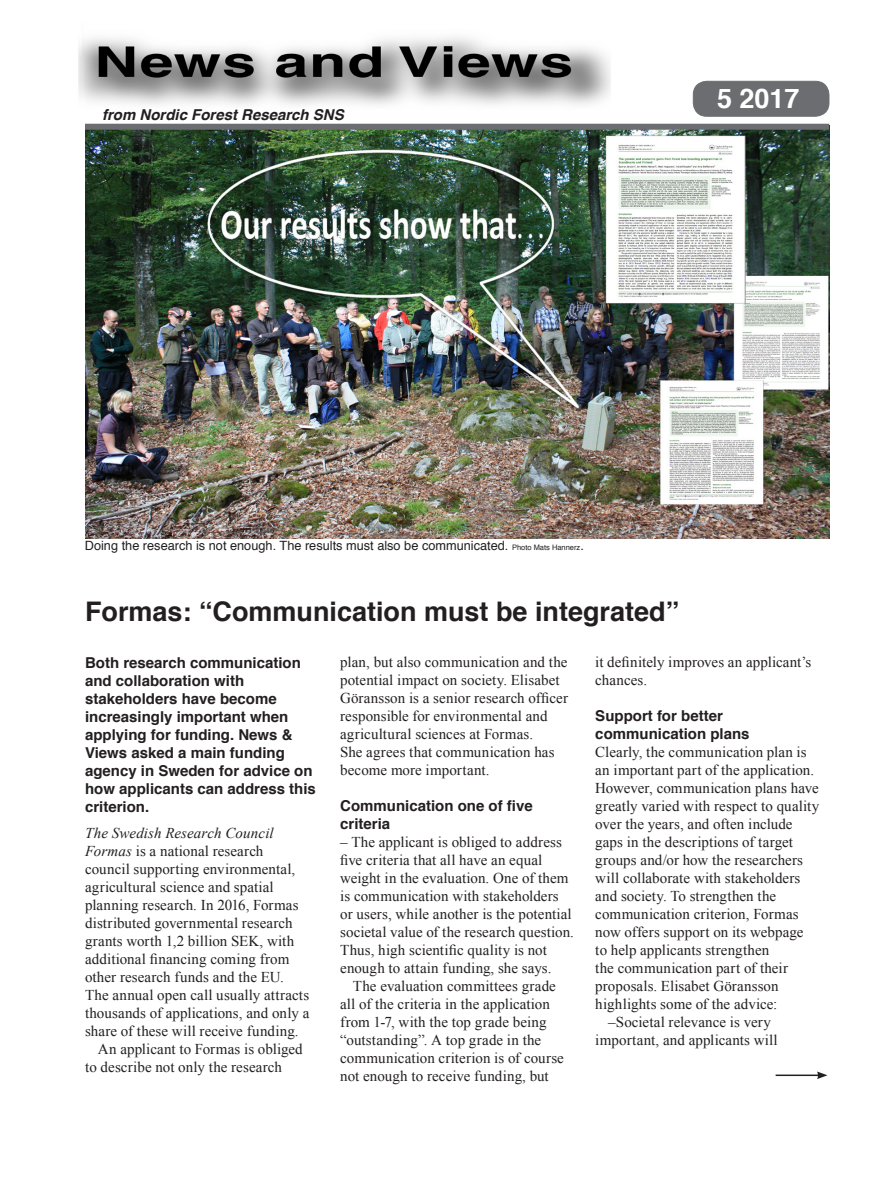
<style>
.page{position:relative;width:893px;height:1191px;background:#fff}
.page>*{position:absolute;margin:0;border:0;box-sizing:border-box;transform-origin:0 0}
.Rubrik_Scand{font:700 27px "Helvetica";color:#231f20}
.t1{font:700 27px "Helvetica";color:#fff}
.Brödtext_Scand_J{font:15px/18px "Times New Roman";letter-spacing:.005em;color:#231f20}
.Brödtext_Scand_J_-_i{font:15px/18px "Times New Roman";letter-spacing:.005em;color:#231f20}
.Ingress{font:700 15px/18px "Helvetica";color:#231f20}
.Underrubrik_Scand{font:700 15px/18px "Helvetica";color:#231f20}
.t2{font:italic 700 15px "Helvetica";color:#231f20}
.Källa{font:12.75px "Helvetica";color:#231f20}
.s1{font-size:7.5px}
.s2{font-style:italic}
</style>
<div class="page">
<img style="left:85px;top:130px;width:744px;height:408px">
<img style="left:78px;top:37px;width:533px;height:68px">
<div style="left:693px;top:81px;width:136px;height:35px;background:#6c6d70;border-radius:13px"></div>
<div style="left:693px;top:81px;width:136px;height:35px;border:1px solid #6c6d70;border-radius:13px"></div>
<hr style="left:776px;top:1074px;width:43px;height:2px;background:#231f20">
<svg style="left:817px;top:1071px;width:10px;height:8px"></svg>
<div style="left:85px;top:124px;width:744px;height:6px;background:#6c6d70"></div>
<p class="t2" style="left:102px;top:102px;width:243px">from Nordic Forest Research SNS</p>
<p class="t1" style="left:717px;top:77px;width:84px">5 2017</p>
<p class="Källa" style="left:85px;top:536px;width:501px">Doing the research is not enough. The results must also be communicated. <span class="s1">Photo Mats Hannerz</span>.</p>
<p class="Rubrik_Scand" style="left:85px;top:590px;width:596px">Formas: “Communication must be integrated”</p>
<p class="Ingress" style="left:85px;top:653px;width:232px">Both research communication and collaboration with stakeholders have become increasingly important when applying for funding. News &amp;<br>Views asked a main funding agency in Sweden for advice on how applicants can address this criterion.</p>
<p class="Brödtext_Scand_J" style="left:85px;top:824px;width:226px"><span class="s2">The Swedish Research Council Formas</span> is a national research council supporting environmental, agricultural science and spatial planning research. In 2016, Formas distributed governmental research grants worth 1,2 billion SEK, with additional financing coming from other research funds and the EU.<br>The annual open call usually attracts thousands of applications, and only a share of these will receive funding.</p>
<p class="Brödtext_Scand_J_-_i" style="left:85px;top:1040px;width:219px;text-indent:13px">An applicant to Formas is obliged to describe not only the research</p>
<p class="Brödtext_Scand_J_-_i" style="left:595px;top:652px;width:217px">it definitely improves an applicant’s chances.</p>
<p class="Underrubrik_Scand" style="left:595px;top:707px;width:156px">Support for better communication plans</p>
<p class="Brödtext_Scand_J" style="left:595px;top:742px;width:226px">Clearly, the communication plan is an important part of the application.<br>However, communication plans have greatly varied with respect to quality over the years, and often include gaps in the descriptions of target groups and/or how the researchers will collaborate with stakeholders and society. To strengthen the communication criterion, Formas now offers support on its webpage<br>to help applicants strengthen<br>the communication part of their proposals. Elisabet Göransson highlights some of the advice:</p>
<p class="Brödtext_Scand_J_-_i" style="left:595px;top:1012px;width:184px;text-align:center">–Societal relevance is very important, and applicants will</p>
<p class="Brödtext_Scand_J_-_i" style="left:340px;top:652px;width:229px">plan, but also communication and the potential impact on society. Elisabet Göransson is a senior research officer responsible for environmental and agricultural sciences at Formas.<br>She agrees that communication has become more important.</p>
<p class="Underrubrik_Scand" style="left:340px;top:797px;width:194px">Communication one of five criteria</p>
<p class="Brödtext_Scand_J" style="left:340px;top:832px;width:235px">– The applicant is obliged to address five criteria that all have an equal weight in the evaluation. One of them is communication with stakeholders or users, while another is the potential societal value of the research question.<br>Thus, high scientific quality is not enough to attain funding, she says.</p>
<p class="Brödtext_Scand_J_-_i" style="left:340px;top:976px;width:225px;text-indent:13px">The evaluation committees grade all of the criteria in the application from 1-7, with the top grade being “outstanding”. A top grade in the communication criterion is of course not enough to receive funding, but</p>
</div>
